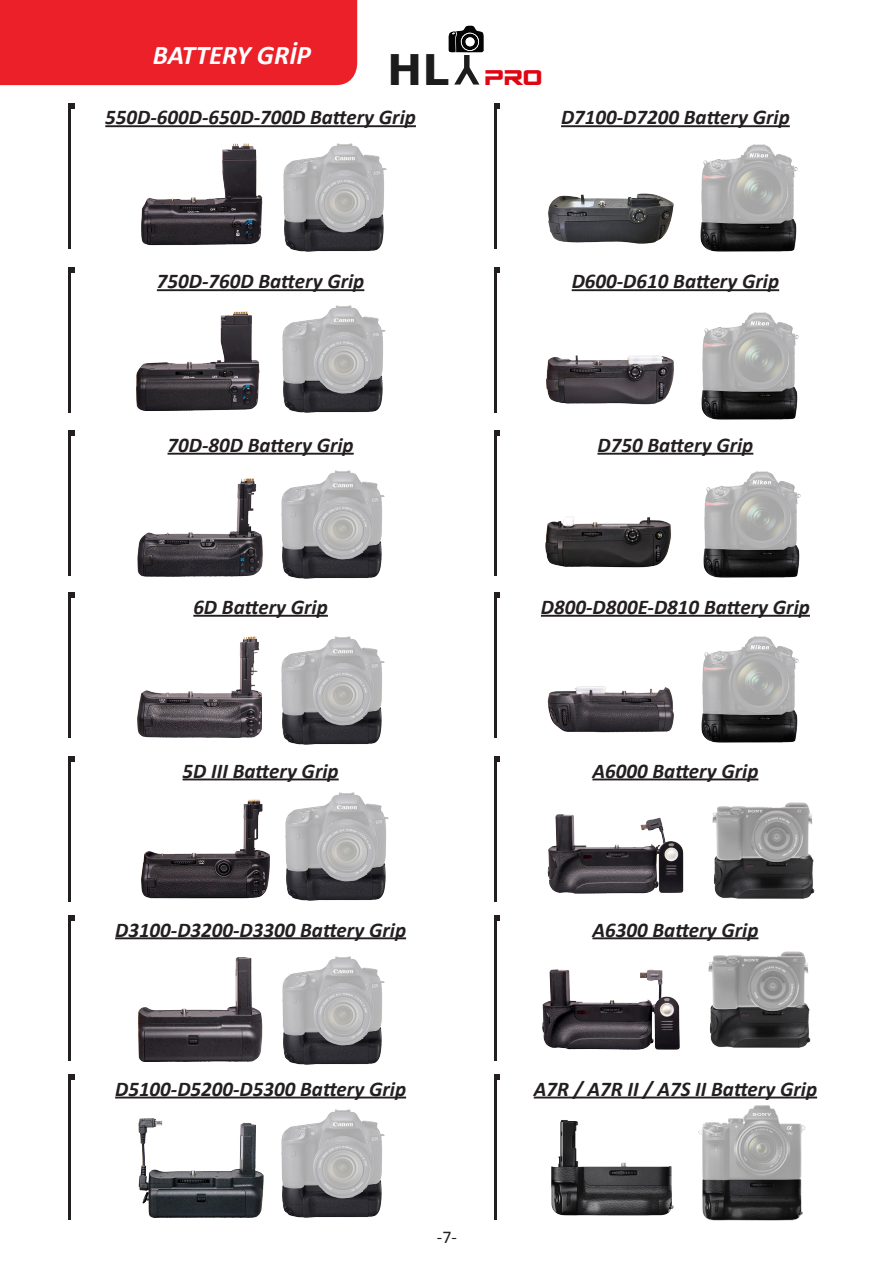
<style>
.page{position:relative;width:893px;height:1263px;background:#fff}
.page>*{position:absolute;margin:0;border:0;box-sizing:border-box;transform-origin:0 0}
.t1{font:37.65px "Verdana";color:#1c1c1c;scale:.94 1}
.t2{font:italic 700 27px "Calibri";color:#fff}
.t3{font:23.85px "Spy Agency";color:#e00512}
.t4{font:italic 700 21px "Calibri";color:#231f20}
.t5{font:18px "Calibri";color:#231f20}
.s1{font-family:"Verdana";font-weight:700;font-size:42.15px;color:#1c1c1c}
</style>
<div class="page">
<div style="left:0;top:0;width:357px;height:85px;background:#eb2028"></div>
<svg style="left:448px;top:26px;width:36px;height:59px"></svg>
<hr style="left:69px;top:267px;width:2px;height:146px;background:#231f20">
<svg style="left:71px;top:267px;width:4px;height:6px"></svg>
<hr style="left:494px;top:267px;width:3px;height:146px;background:#231f20">
<svg style="left:497px;top:267px;width:3px;height:6px"></svg>
<hr style="left:69px;top:103px;width:2px;height:146px;background:#231f20">
<svg style="left:71px;top:103px;width:4px;height:6px"></svg>
<hr style="left:494px;top:103px;width:3px;height:146px;background:#231f20">
<svg style="left:497px;top:103px;width:3px;height:6px"></svg>
<hr style="left:69px;top:430px;width:2px;height:146px;background:#231f20">
<svg style="left:71px;top:430px;width:4px;height:6px"></svg>
<hr style="left:494px;top:430px;width:3px;height:146px;background:#231f20">
<svg style="left:497px;top:430px;width:3px;height:6px"></svg>
<hr style="left:69px;top:592px;width:2px;height:146px;background:#231f20">
<svg style="left:71px;top:592px;width:4px;height:6px"></svg>
<hr style="left:494px;top:592px;width:3px;height:146px;background:#231f20">
<svg style="left:497px;top:592px;width:3px;height:6px"></svg>
<hr style="left:69px;top:756px;width:2px;height:146px;background:#231f20">
<svg style="left:71px;top:756px;width:4px;height:6px"></svg>
<hr style="left:494px;top:756px;width:3px;height:146px;background:#231f20">
<svg style="left:497px;top:756px;width:3px;height:6px"></svg>
<hr style="left:69px;top:915px;width:2px;height:146px;background:#231f20">
<svg style="left:71px;top:915px;width:4px;height:6px"></svg>
<hr style="left:494px;top:915px;width:3px;height:146px;background:#231f20">
<svg style="left:497px;top:915px;width:3px;height:6px"></svg>
<hr style="left:69px;top:1074px;width:2px;height:146px;background:#231f20">
<svg style="left:71px;top:1074px;width:4px;height:6px"></svg>
<hr style="left:494px;top:1074px;width:3px;height:146px;background:#231f20">
<svg style="left:497px;top:1074px;width:3px;height:6px"></svg>
<hr style="left:157px;top:289px;width:207px;height:2px;background:#231f20">
<hr style="left:572px;top:289px;width:207px;height:2px;background:#231f20">
<hr style="left:105px;top:125px;width:311px;height:2px;background:#231f20">
<hr style="left:561px;top:125px;width:229px;height:2px;background:#231f20">
<hr style="left:168px;top:453px;width:186px;height:2px;background:#231f20">
<hr style="left:597px;top:453px;width:156px;height:2px;background:#231f20">
<hr style="left:193px;top:615px;width:135px;height:2px;background:#231f20">
<hr style="left:541px;top:615px;width:269px;height:2px;background:#231f20">
<hr style="left:183px;top:778px;width:156px;height:2px;background:#231f20">
<hr style="left:592px;top:778px;width:166px;height:2px;background:#231f20">
<hr style="left:115px;top:937px;width:291px;height:2px;background:#231f20">
<hr style="left:592px;top:937px;width:166px;height:2px;background:#231f20">
<hr style="left:115px;top:1096px;width:291px;height:2px;background:#231f20">
<hr style="left:534px;top:1096px;width:283px;height:2px;background:#231f20">
<img style="left:142px;top:144px;width:121px;height:102px">
<img style="left:284px;top:143px;width:102px;height:108px">
<img style="left:282px;top:305px;width:103px;height:108px">
<img style="left:136px;top:312px;width:124px;height:98px">
<img style="left:282px;top:470px;width:103px;height:108px">
<img style="left:137px;top:479px;width:126px;height:97px">
<img style="left:282px;top:636px;width:102px;height:108px">
<img style="left:138px;top:637px;width:124px;height:101px">
<img style="left:286px;top:792px;width:102px;height:108px">
<img style="left:142px;top:799px;width:127px;height:100px">
<img style="left:282px;top:956px;width:103px;height:108px">
<img style="left:138px;top:958px;width:125px;height:103px">
<img style="left:281px;top:1109px;width:103px;height:108px">
<img style="left:138px;top:1118px;width:126px;height:99px">
<img style="left:552px;top:1120px;width:122px;height:96px">
<img style="left:698px;top:1106px;width:108px;height:115px">
<img style="left:548px;top:193px;width:126px;height:51px">
<img style="left:700px;top:144px;width:98px;height:107px">
<img style="left:546px;top:355px;width:128px;height:50px">
<img style="left:701px;top:312px;width:98px;height:107px">
<img style="left:545px;top:516px;width:126px;height:52px">
<img style="left:703px;top:471px;width:98px;height:106px">
<img style="left:547px;top:686px;width:127px;height:47px">
<img style="left:701px;top:636px;width:98px;height:107px">
<img style="left:547px;top:814px;width:137px;height:80px">
<img style="left:712px;top:802px;width:103px;height:97px">
<img style="left:542px;top:969px;width:138px;height:81px">
<img style="left:708px;top:951px;width:102px;height:97px">
<p class="t2" style="left:153px;top:38px;width:160px">BATTERY GRİP</p>
<p class="t3" style="left:387px;top:65px;width:157px"><span class="s1">HL</span> PRO</p>
<h1 class="t1" style="left:478px;top:96px;width:25px;rotate:-180deg">Y</h1>
<p class="t4" style="left:105px;top:104px;width:312px">550D-600D-650D-700D Battery Grip</p>
<p class="t4" style="left:561px;top:104px;width:230px">D7100-D7200 Battery Grip</p>
<p class="t4" style="left:157px;top:268px;width:209px">750D-760D Battery Grip</p>
<p class="t4" style="left:572px;top:268px;width:209px">D600-D610 Battery Grip</p>
<p class="t4" style="left:168px;top:432px;width:188px">70D-80D Battery Grip</p>
<p class="t4" style="left:597px;top:432px;width:157px">D750 Battery Grip</p>
<p class="t4" style="left:193px;top:594px;width:136px">6D Battery Grip</p>
<p class="t4" style="left:541px;top:594px;width:270px">D800-D800E-D810 Battery Grip</p>
<p class="t4" style="left:183px;top:757px;width:158px">5D III Battery Grip</p>
<p class="t4" style="left:592px;top:757px;width:167px">A6000 Battery Grip</p>
<p class="t4" style="left:115px;top:916px;width:292px">D3100-D3200-D3300 Battery Grip</p>
<p class="t4" style="left:592px;top:916px;width:167px">A6300 Battery Grip</p>
<p class="t4" style="left:115px;top:1075px;width:292px">D5100-D5200-D5300 Battery Grip</p>
<p class="t4" style="left:534px;top:1075px;width:285px">A7R / A7R II / A7S II Battery Grip</p>
<p class="t5" style="left:437px;top:1226px;width:22px">-7-</p>
</div>
